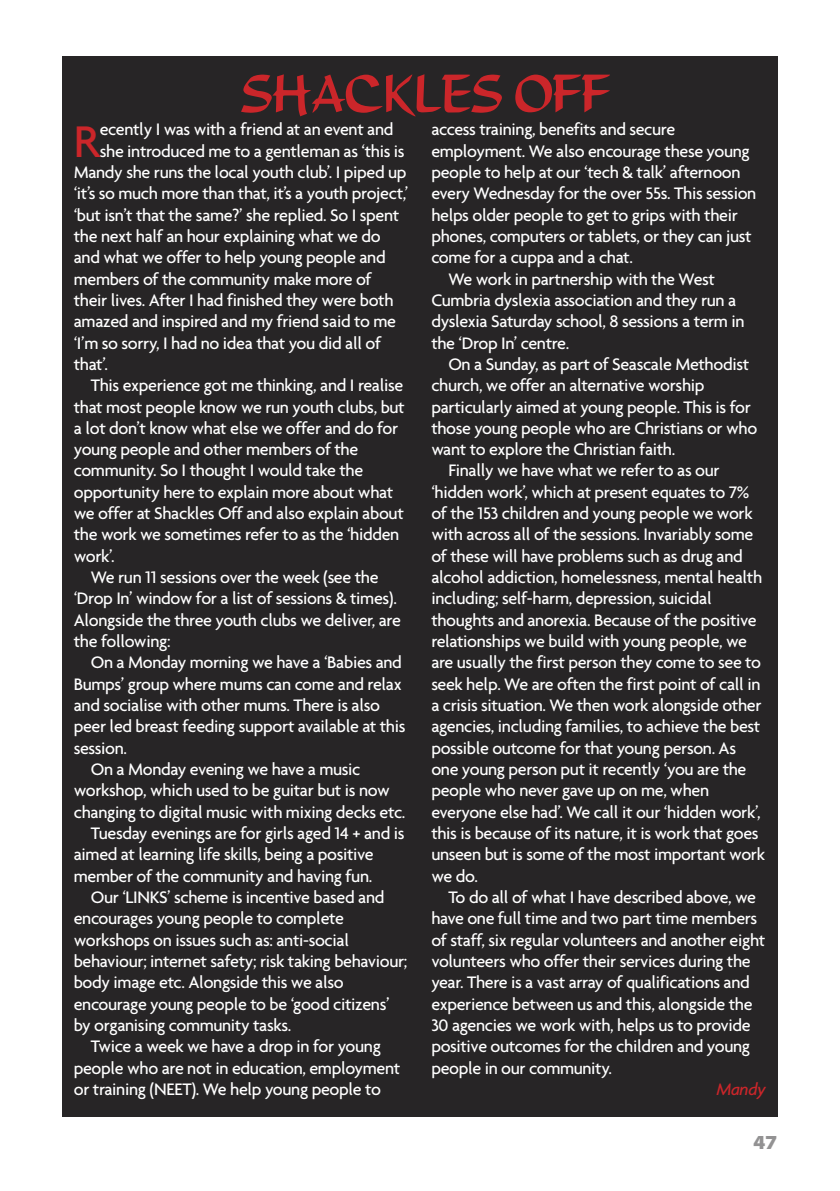
<style>
.page{position:relative;width:840px;height:1191px;background:#fff}
.page>*{position:absolute;margin:0;border:0;box-sizing:border-box;transform-origin:0 0}
.t1{font:50px "Beauregard Display S Si";letter-spacing:-.02em;color:#cb262a}
.t2{font:500 47.8px "Agenda";color:#cb262a}
.t3{font:900 semi-expanded 20px "Myriad Pro";color:#939293}
.t4{font:500 18px "Agenda";letter-spacing:-.02em;color:#fff}
.t5{font:italic 500 18px "Agenda";letter-spacing:-.02em;color:#cb262a}
</style>
<div class="page">
<div style="left:62px;top:57px;width:715px;height:1060px;background:#272526"></div>
<h1 class="t1" style="left:240px;top:66px;width:372px">SHACKLES OFF</h1>
<h2 class="t2" style="left:74px;top:112px;width:28px">r</h2>
<p class="t4" style="left:100px;top:118px;width:295px">ecently I was with a friend at an event and</p>
<p class="t4" style="left:100px;top:140px;width:306px">she introduced me to a gentleman as ‘this is</p>
<p class="t4" style="left:74px;top:161px;width:334px">Mandy she runs the local youth club’. I piped up</p>
<p class="t4" style="left:74px;top:182px;width:336px">‘it’s so much more than that, it’s a youth project,’</p>
<p class="t4" style="left:74px;top:204px;width:327px">‘but isn’t that the same?’ she replied. So I spent</p>
<p class="t4" style="left:74px;top:225px;width:308px">the next half an hour explaining what we do</p>
<p class="t4" style="left:74px;top:246px;width:313px">and what we offer to help young people and</p>
<p class="t4" style="left:74px;top:268px;width:299px">members of the community make more of</p>
<p class="t4" style="left:74px;top:289px;width:321px">their lives. after I had finished they were both</p>
<p class="t4" style="left:74px;top:310px;width:323px">amazed and inspired and my friend said to me</p>
<p class="t4" style="left:74px;top:332px;width:309px">‘I’m so sorry, I had no idea that you did all of</p>
<p class="t4" style="left:74px;top:353px;width:36px">that’.</p>
<p class="t4" style="left:91px;top:374px;width:314px">This experience got me thinking, and I realise</p>
<p class="t4" style="left:74px;top:396px;width:332px">that most people know we run youth clubs, but</p>
<p class="t4" style="left:74px;top:417px;width:326px">a lot don’t know what else we offer and do for</p>
<p class="t4" style="left:74px;top:438px;width:286px">young people and other members of the</p>
<p class="t4" style="left:74px;top:460px;width:291px">community. So I thought I would take the</p>
<p class="t4" style="left:74px;top:481px;width:321px">opportunity here to explain more about what</p>
<p class="t4" style="left:74px;top:502px;width:331px">we offer at Shackles off and also explain about</p>
<p class="t4" style="left:74px;top:524px;width:327px">the work we sometimes refer to as the ‘hidden</p>
<p class="t4" style="left:74px;top:545px;width:42px">work’.</p>
<p class="t4" style="left:91px;top:566px;width:289px">We run 11 sessions over the week (see the</p>
<p class="t4" style="left:74px;top:587px;width:324px">‘Drop In’ window for a list of sessions &amp; times).</p>
<p class="t4" style="left:74px;top:609px;width:328px">alongside the three youth clubs we deliver, are</p>
<p class="t4" style="left:74px;top:630px;width:98px">the following:</p>
<p class="t4" style="left:91px;top:651px;width:312px">on a Monday morning we have a ‘Babies and</p>
<p class="t4" style="left:74px;top:673px;width:329px">Bumps’ group where mums can come and relax</p>
<p class="t4" style="left:74px;top:694px;width:307px">and socialise with other mums. There is also</p>
<p class="t4" style="left:74px;top:715px;width:333px">peer led breast feeding support available at this</p>
<p class="t4" style="left:74px;top:737px;width:55px">session.</p>
<p class="t4" style="left:91px;top:758px;width:271px">on a Monday evening we have a music</p>
<p class="t4" style="left:74px;top:779px;width:317px">workshop, which used to be guitar but is now</p>
<p class="t4" style="left:74px;top:801px;width:333px">changing to digital music with mixing decks etc.</p>
<p class="t4" style="left:91px;top:822px;width:315px">Tuesday evenings are for girls aged 14 + and is</p>
<p class="t4" style="left:74px;top:843px;width:301px">aimed at learning life skills, being a positive</p>
<p class="t4" style="left:74px;top:865px;width:300px">member of the community and having fun.</p>
<p class="t4" style="left:91px;top:886px;width:295px">our ‘lInkS’ scheme is incentive based and</p>
<p class="t4" style="left:74px;top:907px;width:271px">encourages young people to complete</p>
<p class="t4" style="left:74px;top:929px;width:277px">workshops on issues such as: anti-social</p>
<p class="t4" style="left:74px;top:950px;width:335px">behaviour; internet safety; risk taking behaviour;</p>
<p class="t4" style="left:74px;top:971px;width:271px">body image etc. alongside this we also</p>
<p class="t4" style="left:74px;top:993px;width:317px">encourage young people to be ‘good citizens’</p>
<p class="t4" style="left:74px;top:1014px;width:219px">by organising community tasks.</p>
<p class="t4" style="left:91px;top:1035px;width:291px">Twice a week we have a drop in for young</p>
<p class="t4" style="left:74px;top:1057px;width:328px">people who are not in education, employment</p>
<p class="t4" style="left:74px;top:1078px;width:308px">or training (neeT). We help young people to</p>
<p class="t4" style="left:431px;top:118px;width:245px">access training, benefits and secure</p>
<p class="t4" style="left:431px;top:140px;width:320px">employment. We also encourage these young</p>
<p class="t4" style="left:431px;top:161px;width:310px">people to help at our ‘tech &amp; talk’ afternoon</p>
<p class="t4" style="left:431px;top:182px;width:326px">every Wednesday for the over 55s. This session</p>
<p class="t4" style="left:431px;top:204px;width:308px">helps older people to get to grips with their</p>
<p class="t4" style="left:431px;top:225px;width:322px">phones, computers or tablets, or they can just</p>
<p class="t4" style="left:431px;top:246px;width:203px">come for a cuppa and a chat.</p>
<p class="t4" style="left:448px;top:268px;width:268px">We work in partnership with the West</p>
<p class="t4" style="left:431px;top:289px;width:306px">Cumbria dyslexia association and they run a</p>
<p class="t4" style="left:431px;top:310px;width:314px">dyslexia Saturday school, 8 sessions a term in</p>
<p class="t4" style="left:431px;top:332px;width:139px">the ‘Drop In’ centre.</p>
<p class="t4" style="left:448px;top:353px;width:302px">on a Sunday, as part of Seascale Methodist</p>
<p class="t4" style="left:431px;top:374px;width:274px">church, we offer an alternative worship</p>
<p class="t4" style="left:431px;top:396px;width:321px">particularly aimed at young people. This is for</p>
<p class="t4" style="left:431px;top:417px;width:327px">those young people who are Christians or who</p>
<p class="t4" style="left:431px;top:438px;width:245px">want to explore the Christian faith.</p>
<p class="t4" style="left:448px;top:460px;width:273px">Finally we have what we refer to as our</p>
<p class="t4" style="left:431px;top:481px;width:319px">‘hidden work’, which at present equates to 7%</p>
<p class="t4" style="left:431px;top:502px;width:322px">of the 153 children and young people we work</p>
<p class="t4" style="left:431px;top:524px;width:323px">with across all of the sessions. Invariably some</p>
<p class="t4" style="left:431px;top:545px;width:313px">of these will have problems such as drug and</p>
<p class="t4" style="left:431px;top:566px;width:332px">alcohol addiction, homelessness, mental health</p>
<p class="t4" style="left:431px;top:587px;width:282px">including; self-harm, depression, suicidal</p>
<p class="t4" style="left:431px;top:609px;width:327px">thoughts and anorexia. Because of the positive</p>
<p class="t4" style="left:431px;top:630px;width:317px">relationships we build with young people, we</p>
<p class="t4" style="left:431px;top:651px;width:331px">are usually the first person they come to see to</p>
<p class="t4" style="left:431px;top:673px;width:330px">seek help. We are often the first point of call in</p>
<p class="t4" style="left:431px;top:694px;width:331px">a crisis situation. We then work alongside other</p>
<p class="t4" style="left:431px;top:715px;width:330px">agencies, including families, to achieve the best</p>
<p class="t4" style="left:431px;top:737px;width:306px">possible outcome for that young person. as</p>
<p class="t4" style="left:431px;top:758px;width:316px">one young person put it recently ‘you are the</p>
<p class="t4" style="left:431px;top:779px;width:279px">people who never gave up on me, when</p>
<p class="t4" style="left:431px;top:801px;width:330px">everyone else had’. We call it our ‘hidden work’,</p>
<p class="t4" style="left:431px;top:822px;width:328px">this is because of its nature, it is work that goes</p>
<p class="t4" style="left:431px;top:843px;width:335px">unseen but is some of the most important work</p>
<p class="t4" style="left:431px;top:865px;width:48px">we do.</p>
<p class="t4" style="left:448px;top:886px;width:309px">To do all of what I have described above, we</p>
<p class="t4" style="left:431px;top:907px;width:327px">have one full time and two part time members</p>
<p class="t4" style="left:431px;top:929px;width:335px">of staff, six regular volunteers and another eight</p>
<p class="t4" style="left:431px;top:950px;width:321px">volunteers who offer their services during the</p>
<p class="t4" style="left:431px;top:971px;width:320px">year. There is a vast array of qualifications and</p>
<p class="t4" style="left:431px;top:993px;width:322px">experience between us and this, alongside the</p>
<p class="t4" style="left:431px;top:1014px;width:321px">30 agencies we work with, helps us to provide</p>
<p class="t4" style="left:431px;top:1035px;width:320px">positive outcomes for the children and young</p>
<p class="t4" style="left:431px;top:1057px;width:182px">people in our community.</p>
<p class="t5" style="left:716px;top:1078px;width:51px">Mandy</p>
<p class="t3" style="left:752px;top:1135px;width:26px">47</p>
</div>
